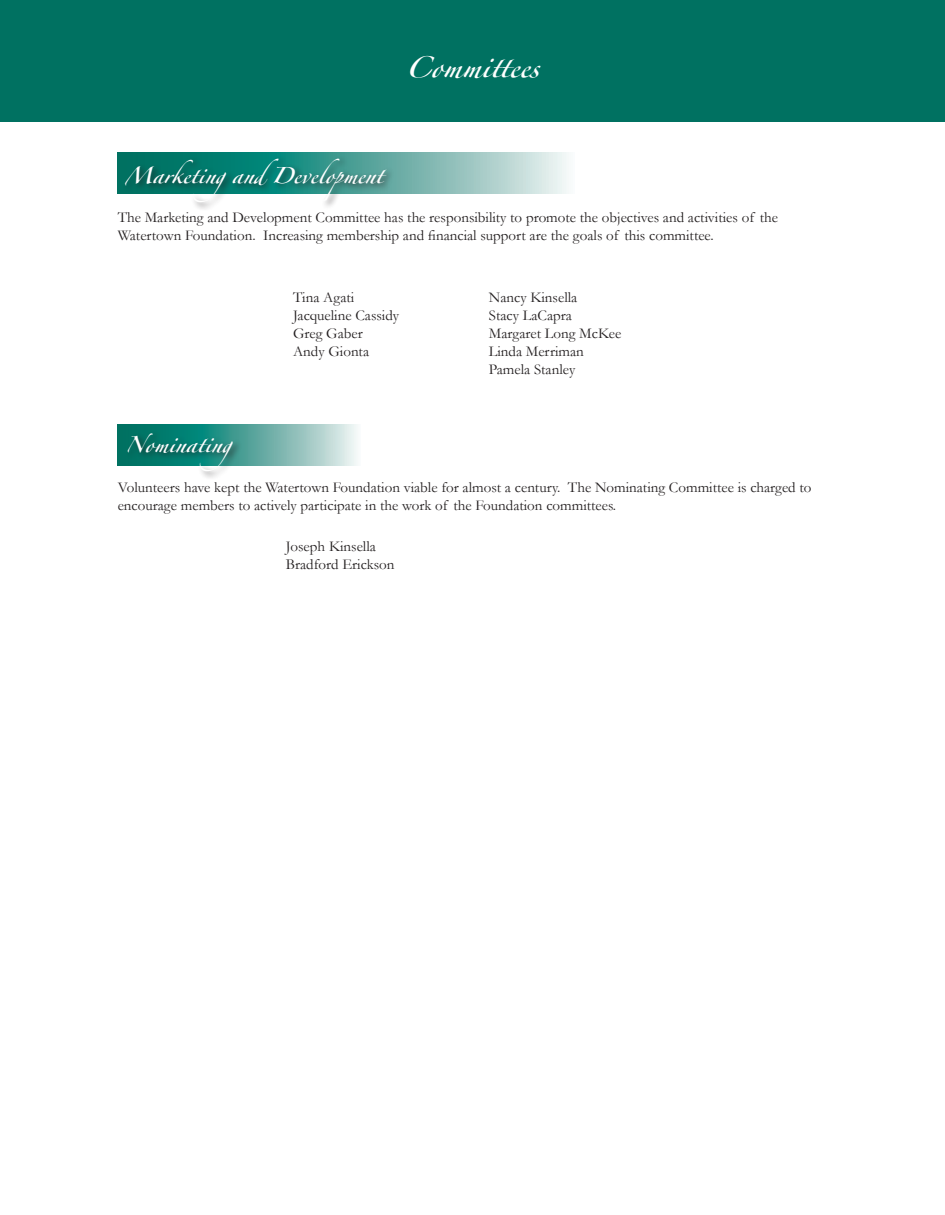
<style>
.page{position:relative;width:945px;height:1215px;background:#fff}
.page>*{position:absolute;margin:0;border:0;box-sizing:border-box;transform-origin:0 0}
.t1{font:48px "Zapfino Forte LT Pro";color:#fff}
.t2{font:36px "Zapfino Forte LT Pro";color:#fff}
.t3{font:15px/18px "Garamond";color:#231f20}
</style>
<div class="page">
<svg style="left:118px;top:152px;width:449px;height:41px;background:#96c4be"></svg>
<svg style="left:118px;top:424px;width:239px;height:41px;background:#80b9b2"></svg>
<div style="left:123px;top:155px;width:272px;height:56px;background:#231f20;opacity:.75"></div>
<div style="left:125px;top:430px;width:117px;height:50px;background:#231f20;opacity:.75"></div>
<div style="left:0;top:0;width:945px;height:122px;background:#007161"></div>
<h1 class="t1" style="left:406px;top:32px;width:135px">Committees</h1>
<h2 class="t2" style="left:125px;top:149px;width:260px">Marketingand Development</h2>
<p class="t3" style="left:118px;top:208px;width:662px">The Marketing and Development Committee has the responsibility to promote the objectives and activities of the<br>Watertown Foundation. Increasing membership and financial support are the goals of this committee.</p>
<h2 class="t2" style="left:125px;top:418px;width:131px">Nominating</h2>
<p class="t3" style="left:293px;top:288px;width:108px">Tina Agati<br>Jacqueline Cassidy<br>Greg Gaber<br>Andy Gionta</p>
<p class="t3" style="left:489px;top:288px;width:134px">Nancy Kinsella<br>Stacy LaCapra<br>Margaret Long McKee<br>Linda Merriman<br>Pamela Stanley</p>
<p class="t3" style="left:118px;top:478px;width:695px">Volunteers have kept the Watertown Foundation viable for almost a century. The Nominating Committee is charged to encourage members to actively participate in the work of the Foundation committees.</p>
<p class="t3" style="left:286px;top:537px;width:110px">Joseph Kinsella<br>Bradford Erickson</p>
</div>
